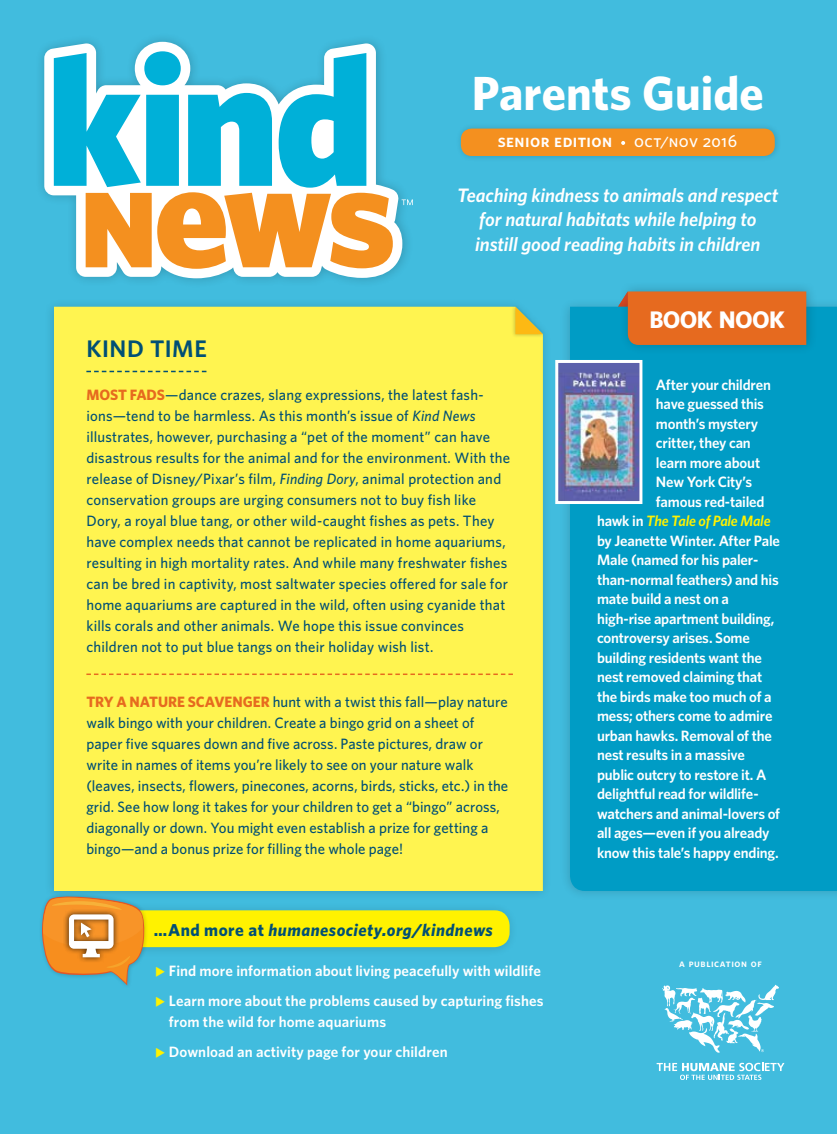
<style>
.page{position:relative;width:837px;height:1134px;background:#41bcde}
.page>*{position:absolute;margin:0;border:0;box-sizing:border-box;transform-origin:0 0}
.t1{font:700 48px "Whitney";color:#fff}
.t2{font:24px "Whitney Semibold SC";letter-spacing:.025em;color:#004f75}
.t3{font:700 24px "Whitney";letter-spacing:-.03em;color:#fff}
.t4{font:italic 600 19.5px/24.8px "Whitney";letter-spacing:-.005em;color:#fff;text-align:center}
.t5{font:18px "Whitney Semibold SC";letter-spacing:.025em;color:#fff}
.t6{font:italic 700 17.25px "Whitney";letter-spacing:.025em;color:#004f75}
.t7{font:17.25px "Whitney Medium SC";letter-spacing:.03em;color:#fff}
.t8{font:500 15px/21px "Whitney";letter-spacing:.01em;color:#004f75}
.t9{font:600 15px "Whitney";letter-spacing:-.01em;color:#fff}
.t10{font:600 15px/21px "Whitney";letter-spacing:.01em;color:#fff}
.t11{font:italic 600 15px "Whitney";letter-spacing:-.015em;color:#fff200}
.t12{font:10.5px "Whitney Semibold SC";letter-spacing:.055em;color:#fff}
.s1{font-weight:700;color:#e66a1f}
.s2{font-style:italic}
.s3{font-style:normal}
.s4{color:#fff200}
.s5{font-style:normal;color:#fff}
</style>
<div class="page">
<div style="left:44px;top:298px;width:508px;height:604px;background:#3fb7d7"></div>
<div style="left:54px;top:307px;width:489px;height:584px;background:#fff450"></div>
<div style="left:512px;top:304px;width:34px;height:34px;background:#000;opacity:.2"></div>
<svg style="left:515px;top:307px;width:28px;height:27px"></svg>
<svg style="left:86px;top:371px;width:120px;height:1px"></svg>
<svg style="left:86px;top:674px;width:427px;height:1px"></svg>
<div style="left:35px;top:31px;width:379px;height:258px;background:#000;opacity:.2"></div>
<svg style="left:44px;top:42px;width:358px;height:236px"></svg>
<svg style="left:54px;top:51px;width:312px;height:137px;background:#4ac5e2"></svg>
<svg style="left:86px;top:192px;width:307px;height:77px;background:#f6b060"></svg>
<svg style="left:402px;top:199px;width:11px;height:6px"></svg>
<div style="left:456px;top:123px;width:326px;height:39px;background:#000;opacity:.15"></div>
<div style="left:461px;top:129px;width:314px;height:27px;background:#f4901f;border-radius:11px"></div>
<svg style="left:621px;top:141px;width:4px;height:4px"></svg>
<div style="left:100px;top:901px;width:419px;height:57px;background:#3fb8d9"></div>
<div style="left:110px;top:910px;width:400px;height:37px;background:#fff200;border-radius:15px"></div>
<div style="left:38px;top:893px;width:111px;height:97px;background:#000;opacity:.2"></div>
<svg style="left:42px;top:897px;width:102px;height:89px"></svg>
<div style="left:560px;top:298px;width:277px;height:604px;background:#000;opacity:.15"></div>
<div style="left:570px;top:307px;width:267px;height:584px;background:#009cc5"></div>
<div style="left:618px;top:281px;width:200px;height:74px;background:#000;opacity:.2"></div>
<svg style="left:618px;top:291px;width:188px;height:54px;background:#d96c28"></svg>
<svg style="left:657px;top:1063px;width:127px;height:17px"></svg>
<svg style="left:662px;top:985px;width:117px;height:68px"></svg>
<div style="left:557px;top:361px;width:84px;height:142px;background:#5c61ab"></div>
<img style="left:559px;top:372px;width:79px;height:128px">
<div style="left:555px;top:360px;width:87px;height:144px;border:3px solid #fff"></div>
<h1 class="t1" style="left:472px;top:61px;width:293px">Parents Guide</h1>
<p class="t5" style="left:498px;top:130px;width:116px">senior edition</p>
<p class="t7" style="left:634px;top:131px;width:105px">oct/nov 2016</p>
<h3 class="t4" style="left:457px;top:182px;width:323px">Teaching kindness to animals and respect for natural habitats while helping to instill good reading habits in children</h3>
<h2 class="t2" style="left:86px;top:334px;width:122px">KIND TIME</h2>
<p class="t8" style="left:86px;top:384px;width:425px"><span class="s1">MOST FADS</span>—dance crazes, slang expressions, the latest fash&shy;ions—tend to be harmless. As this month’s issue of <span class="s2">Kind News </span>illustrates, however, purchasing a “pet of the moment” can have disastrous results for the animal and for the environment. With the release of Disney/Pixar’s film, <span class="s2">Finding Dory</span>, animal protection and conservation groups are urging consumers not to buy fish like Dory, a royal blue tang, or other wild-caught fishes as pets. They have complex needs that cannot be replicated in home aquariums, resulting in high mortality rates. And while many freshwater fishes can be bred in captivity, most saltwater species offered for sale for home aquariums are captured in the wild, often using cyanide that kills corals and other animals. We hope this issue convinces children not to put blue tangs on their holiday wish list.</p>
<p class="t8" style="left:86px;top:691px;width:423px"><span class="s1">TRY A NATURE SCAVENGER</span> hunt with a twist this fall—play nature walk bingo with your children. Create a bingo grid on a sheet of paper five squares down and five across. Paste pictures, draw or write in names of items you’re likely to see on your nature walk (leaves, insects, flowers, pinecones, acorns, birds, sticks, etc.) in the grid. See how long it takes for your children to get a “bingo” across, diagonally or down. You might even establish a prize for getting a bingo—and a bonus prize for filling the whole page!</p>
<p class="t6" style="left:154px;top:918px;width:341px"><span class="s3">…And more at</span> humanesociety.org/kindnews</p>
<p class="t9" style="left:155px;top:961px;width:387px"><span class="s4">◆</span> Find more information about living peacefully with wildlife</p>
<p class="t10" style="left:169px;top:990px;width:376px;text-indent:-14px"><span class="s4">◆</span> Learn more about the problems caused by capturing fishes from the wild for home aquariums</p>
<p class="t9" style="left:155px;top:1042px;width:294px"><span class="s4">◆</span> Download an activity page for your children</p>
<h2 class="t3" style="left:649px;top:303px;width:137px">BOOK NOOK</h2>
<p class="t9" style="left:656px;top:375px;width:117px">After your children</p>
<p class="t9" style="left:656px;top:394px;width:110px">have guessed this</p>
<p class="t9" style="left:656px;top:414px;width:104px">month’s mystery</p>
<p class="t9" style="left:656px;top:433px;width:96px">critter, they can</p>
<p class="t9" style="left:656px;top:453px;width:106px">learn more about</p>
<p class="t9" style="left:656px;top:472px;width:98px">New York City’s</p>
<p class="t9" style="left:656px;top:492px;width:110px">famous red-tailed</p>
<p class="t11" style="left:597px;top:511px;width:175px"><span class="s5">hawk in</span> The Tale of Pale Male</p>
<p class="t9" style="left:597px;top:531px;width:185px">by Jeanette Winter. After Pale</p>
<p class="t9" style="left:597px;top:550px;width:163px">Male (named for his paler-</p>
<p class="t9" style="left:597px;top:570px;width:183px">than-normal feathers) and his</p>
<p class="t9" style="left:597px;top:589px;width:134px">mate build a nest on a</p>
<p class="t9" style="left:597px;top:609px;width:179px">high-rise apartment building,</p>
<p class="t9" style="left:597px;top:628px;width:155px">controversy arises. Some</p>
<p class="t9" style="left:597px;top:648px;width:166px">building residents want the</p>
<p class="t9" style="left:597px;top:667px;width:167px">nest removed claiming that</p>
<p class="t9" style="left:597px;top:687px;width:176px">the birds make too much of a</p>
<p class="t9" style="left:597px;top:706px;width:177px">mess; others come to admire</p>
<p class="t9" style="left:597px;top:726px;width:176px">urban hawks. Removal of the</p>
<p class="t9" style="left:597px;top:745px;width:149px">nest results in a massive</p>
<p class="t9" style="left:597px;top:765px;width:171px">public outcry to restore it. A</p>
<p class="t9" style="left:597px;top:784px;width:163px">delightful read for wildlife-</p>
<p class="t9" style="left:597px;top:804px;width:185px">watchers and animal-lovers of</p>
<p class="t9" style="left:597px;top:823px;width:174px">all ages—even if you already</p>
<p class="t9" style="left:597px;top:843px;width:183px">know this tale’s happy ending.</p>
<p class="t12" style="left:679px;top:957px;width:84px">a publication of</p>
</div>
